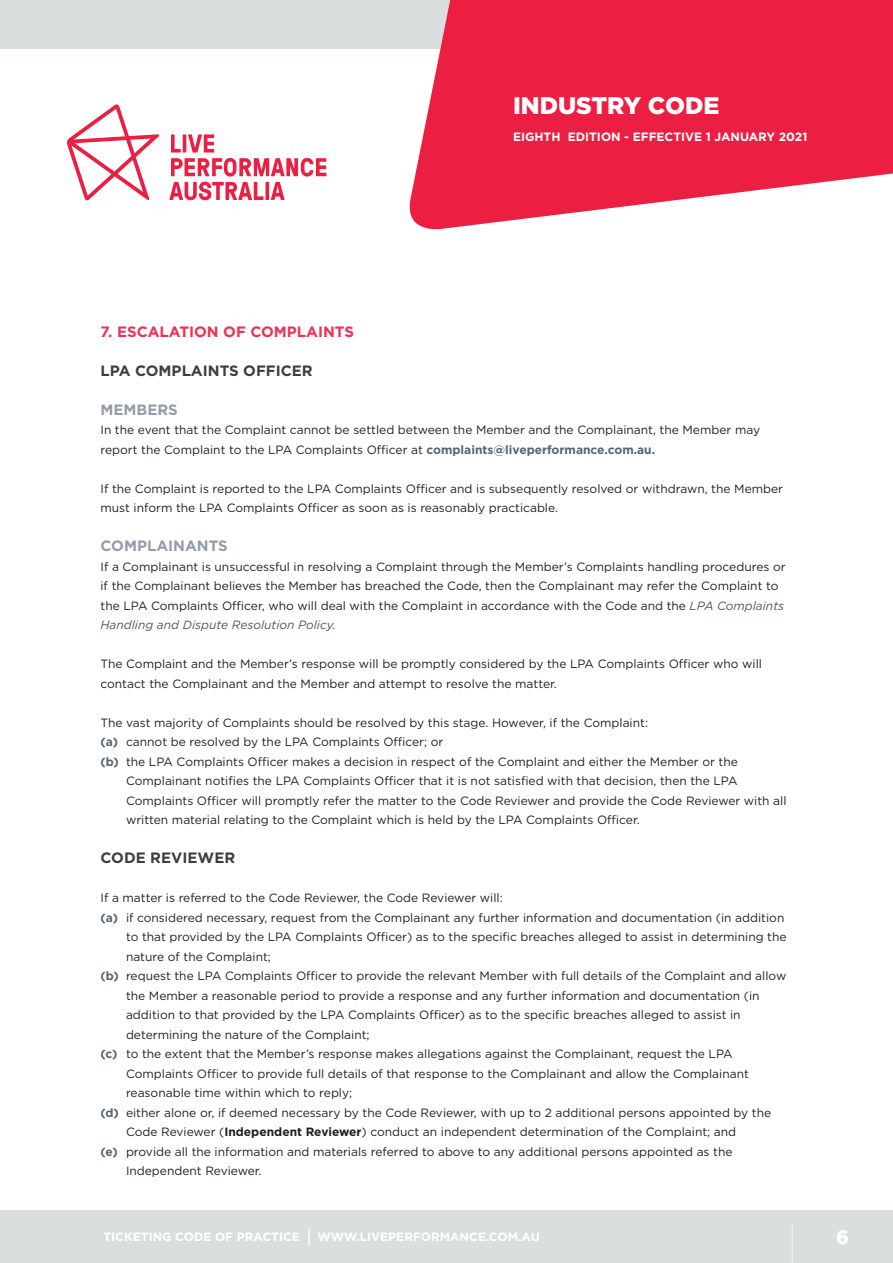
<style>
.page{position:relative;width:893px;height:1263px;background:#fff}
.page>*{position:absolute;margin:0;border:0;box-sizing:border-box;transform-origin:0 0}
.t1{font:900 24px "Gotham";color:#fff}
.t2{font:900 19.5px "Gotham";color:#fff}
.t3{font:700 15px "Gotham";color:#3e3e3f}
.t4{font:700 15px "Gotham";color:#ee3156}
.t5{font:700 15px "Gotham";color:#939ca8}
.t6{font:12px/19.5px "Gotham";color:#231f20}
.t7{font:700 12px "Gotham";color:#fff}
.s1{font-weight:700;color:#556572}
.s2{font-style:italic;color:#475866}
.s3{font-weight:700}
.s4{font-size:18px}
</style>
<div class="page">
<div style="left:0;top:1210px;width:893px;height:53px;background:#d9dfdf"></div>
<hr style="left:792px;top:1224px;width:1px;height:39px;background:#fff">
<div style="left:0;top:0;width:500px;height:49px;background:#d9dfdf"></div>
<svg style="left:67px;top:104px;width:259px;height:96px"></svg>
<svg style="left:409px;top:0;width:484px;height:230px;fill:#ec1f43"></svg>
<h1 class="t1" style="left:513px;top:89px;width:208px">INDUSTRY CODE</h1>
<p class="t7" style="left:513px;top:129px;width:296px">EIGHTH EDITION - EFFECTIVE 1 JANUARY 2021</p>
<p class="t4" style="left:100px;top:321px;width:255px">7. ESCALATION OF COMPLAINTS</p>
<p class="t3" style="left:100px;top:360px;width:214px">LPA COMPLAINTS OFFICER</p>
<p class="t5" style="left:100px;top:399px;width:79px">MEMBERS</p>
<p class="t6" style="left:100px;top:420px;width:661px">In the event that the Complaint cannot be settled between the Member and the Complainant, the Member may report the Complaint to the LPA Complaints Officer at <span class="s1">complaints@liveperformance.com.au.</span></p>
<p class="t6" style="left:100px;top:478px;width:684px">If the Complaint is reported to the LPA Complaints Officer and is subsequently resolved or withdrawn, the Member must inform the LPA Complaints Officer as soon as is reasonably practicable.</p>
<p class="t5" style="left:100px;top:536px;width:129px">COMPLAINANTS</p>
<p class="t6" style="left:100px;top:556px;width:687px">If a Complainant is unsuccessful in resolving a Complaint through the Member’s Complaints handling procedures or if the Complainant believes the Member has breached the Code, then the Complainant may refer the Complaint to the LPA Complaints Officer, who will deal with the Complaint in accordance with the Code and the <span class="s2">LPA Complaints Handling and Dispute Resolution Policy.</span></p>
<p class="t6" style="left:100px;top:654px;width:663px">The Complaint and the Member’s response will be promptly considered by the LPA Complaints Officer who will contact the Complainant and the Member and attempt to resolve the matter.</p>
<p class="t6" style="left:100px;top:712px;width:549px">The vast majority of Complaints should be resolved by this stage. However, if the Complaint:</p>
<p class="t6" style="left:100px;top:732px;width:344px"><span class="s1">(a)</span> cannot be resolved by the LPA Complaints Officer; or</p>
<p class="t6" style="left:100px;top:751px;width:639px"><span class="s1">(b)</span> the LPA Complaints Officer makes a decision in respect of the Complaint and either the Member or the</p>
<p class="t6" style="left:126px;top:771px;width:613px">Complainant notifies the LPA Complaints Officer that it is not satisfied with that decision, then the LPA</p>
<p class="t6" style="left:126px;top:790px;width:662px">Complaints Officer will promptly refer the matter to the Code Reviewer and provide the Code Reviewer with all</p>
<p class="t6" style="left:126px;top:810px;width:515px">written material relating to the Complaint which is held by the LPA Complaints Officer.</p>
<p class="t3" style="left:100px;top:848px;width:136px">CODE REVIEWER</p>
<p class="t6" style="left:100px;top:888px;width:404px">If a matter is referred to the Code Reviewer, the Code Reviewer will:</p>
<p class="t6" style="left:100px;top:907px;width:685px"><span class="s1">(a)</span> if considered necessary, request from the Complainant any further information and documentation (in addition</p>
<p class="t6" style="left:126px;top:927px;width:662px">to that provided by the LPA Complaints Officer) as to the specific breaches alleged to assist in determining the</p>
<p class="t6" style="left:126px;top:946px;width:146px">nature of the Complaint;</p>
<p class="t6" style="left:100px;top:966px;width:687px"><span class="s1">(b)</span> request the LPA Complaints Officer to provide the relevant Member with full details of the Complaint and allow</p>
<p class="t6" style="left:126px;top:985px;width:635px">the Member a reasonable period to provide a response and any further information and documentation (in</p>
<p class="t6" style="left:126px;top:1005px;width:616px">addition to that provided by the LPA Complaints Officer) as to the specific breaches alleged to assist in</p>
<p class="t6" style="left:126px;top:1024px;width:245px">determining the nature of the Complaint;</p>
<p class="t6" style="left:100px;top:1044px;width:634px"><span class="s1">(c)</span> to the extent that the Member’s response makes allegations against the Complainant, request the LPA</p>
<p class="t6" style="left:126px;top:1063px;width:624px">Complaints Officer to provide full details of that response to the Complainant and allow the Complainant</p>
<p class="t6" style="left:126px;top:1083px;width:228px">reasonable time within which to reply;</p>
<p class="t6" style="left:100px;top:1102px;width:672px"><span class="s1">(d)</span> either alone or, if deemed necessary by the Code Reviewer, with up to 2 additional persons appointed by the</p>
<p class="t6" style="left:126px;top:1122px;width:612px">Code Reviewer (<span class="s3">Independent Reviewer</span>) conduct an independent determination of the Complaint; and</p>
<p class="t6" style="left:100px;top:1141px;width:634px"><span class="s1">(e)</span> provide all the information and materials referred to above to any additional persons appointed as the</p>
<p class="t6" style="left:126px;top:1161px;width:137px">Independent Reviewer.</p>
<p class="t7" style="left:103px;top:1229px;width:438px">TICKETING CODE OF PRACTICE <span class="s4">|</span> WWW.LIVEPERFORMANCE.COM.AU</p>
<h2 class="t2" style="left:836px;top:1223px;width:14px">6</h2>
</div>
